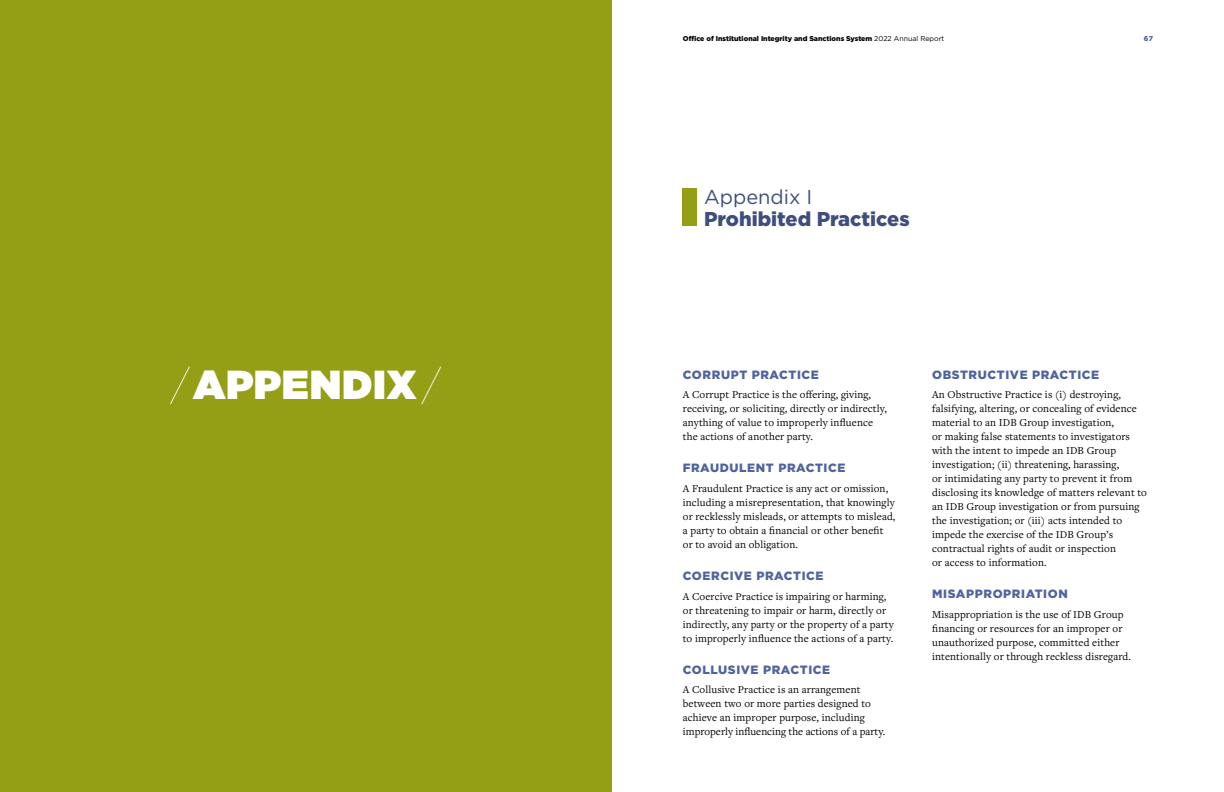
<style>
.page{position:relative;width:1224px;height:792px;background:#fff}
.page>*{position:absolute;margin:0;border:0;box-sizing:border-box;transform-origin:0 0}
.t1{font:900 40.5px "Gotham";letter-spacing:.02em;color:#fff}
.t2{font:900 20px/22px "Gotham";color:#3e4e7e}
.t3{font:900 12px "Gotham";letter-spacing:.05em;color:#4f639e}
.t4{font:11px/14px "Freight Text Pro";letter-spacing:.01em;color:#000}
.t5{font:900 7px "Gotham";color:#000}
.t6{font:900 7px "Gotham";color:#4f639e}
.s1{font-weight:400}
.s2{font-weight:100}
</style>
<div class="page">
<div style="left:0;top:0;width:612px;height:792px;background:#949f16"></div>
<div style="left:683px;top:188px;width:14px;height:38px;background:#949f16"></div>
<p class="t5" style="left:683px;top:34px;width:263px">Office of Institutional Integrity and Sanctions System <span class="s1">2022 Annual Report</span></p>
<p class="t6" style="left:1144px;top:34px;width:11px">67</p>
<p class="t2" style="left:704px;top:186px;width:207px"><span class="s1">Appendix I<br></span>Prohibited Practices</p>
<p class="t1" style="left:171px;top:360px;width:272px"><span class="s2">/</span>APPENDIX<span class="s2">/</span></p>
<p class="t3" style="left:683px;top:367px;width:138px">CORRUPT PRACTICE</p>
<p class="t4" style="left:683px;top:387px;width:206px">A Corrupt Practice is the offering, giving, receiving, or soliciting, directly or indirectly, anything of value to improperly influence the actions of another party.</p>
<p class="t3" style="left:683px;top:461px;width:164px">FRAUDULENT PRACTICE</p>
<p class="t4" style="left:683px;top:481px;width:214px">A Fraudulent Practice is any act or omission, including a misrepresentation, that knowingly or recklessly misleads, or attempts to mislead, a party to obtain a financial or other benefit or to avoid an obligation.</p>
<p class="t3" style="left:683px;top:568px;width:142px">COERCIVE PRACTICE</p>
<p class="t4" style="left:683px;top:589px;width:212px">A Coercive Practice is impairing or harming, or threatening to impair or harm, directly or indirectly, any party or the property of a party to improperly influence the actions of a party.</p>
<p class="t3" style="left:683px;top:662px;width:149px">COLLUSIVE PRACTICE</p>
<p class="t4" style="left:683px;top:682px;width:204px">A Collusive Practice is an arrangement between two or more parties designed to achieve an improper purpose, including improperly influencing the actions of a party.</p>
<p class="t3" style="left:932px;top:367px;width:169px">OBSTRUCTIVE PRACTICE</p>
<p class="t4" style="left:932px;top:387px;width:216px">An Obstructive Practice is (i) destroying, falsifying, altering, or concealing of evidence material to an IDB Group investigation,<br>or making false statements to investigators with the intent to impede an IDB Group investigation; (ii) threatening, harassing,<br>or intimidating any party to prevent it from disclosing its knowledge of matters relevant to an IDB Group investigation or from pursuing the investigation; or (iii) acts intended to impede the exercise of the IDB Group’s contractual rights of audit or inspection<br>or access to information.</p>
<p class="t3" style="left:932px;top:587px;width:137px">MISAPPROPRIATION</p>
<p class="t4" style="left:932px;top:607px;width:200px">Misappropriation is the use of IDB Group financing or resources for an improper or unauthorized purpose, committed either intentionally or through reckless disregard.</p>
</div>
